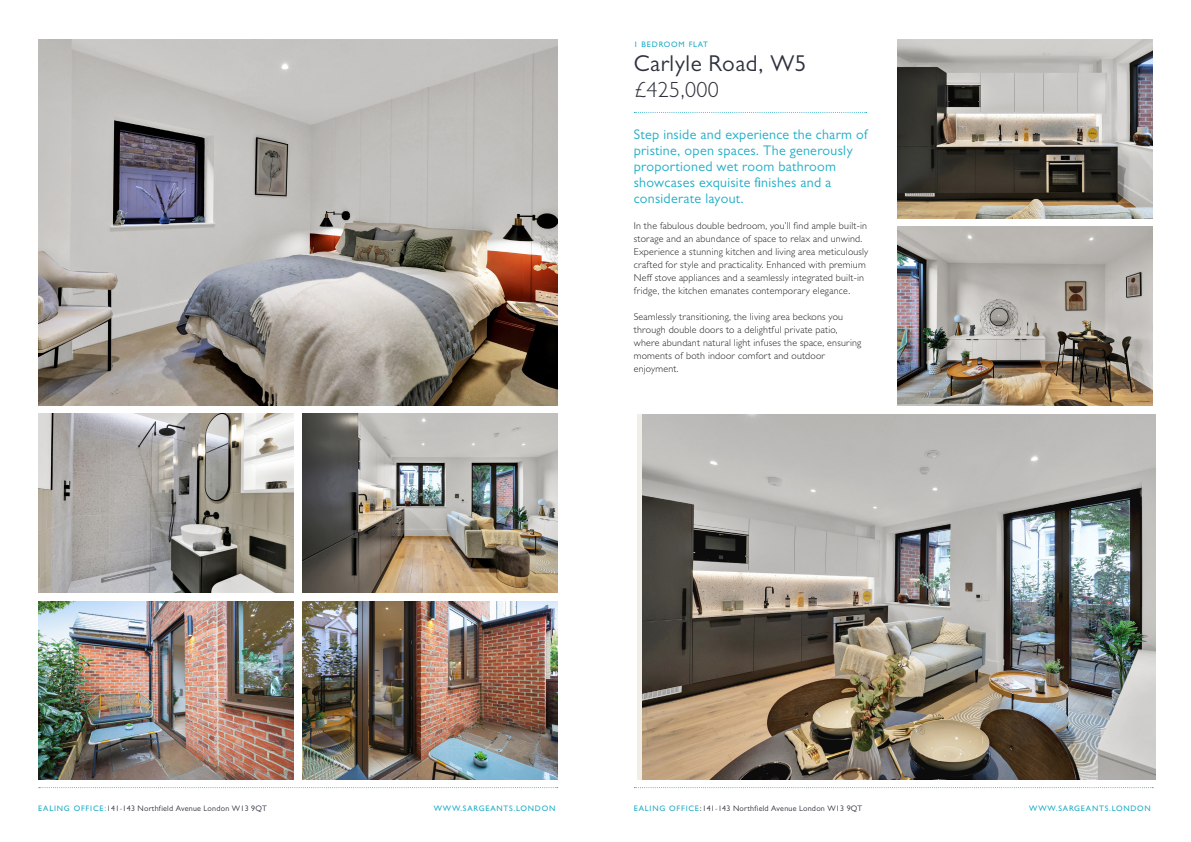
<style>
.page{position:relative;width:1191px;height:842px;background:#fff}
.page>*{position:absolute;margin:0;border:0;box-sizing:border-box;transform-origin:0 0}
.t1{font:23px "Gill Sans MT Pro";letter-spacing:.02em;color:#2e323d}
.t2{font:300 22px "Gill Sans MT Std";letter-spacing:.02em;color:#2e323d}
.t3{font:14px/16px "Gill Sans MT Pro";letter-spacing:.02em;color:#20adc6}
.t4{font:300 10px/13px "Gill Sans MT Std";letter-spacing:.02em;color:#231f20}
.t5{font:8px "Gill Sans MT Pro";letter-spacing:.03em;color:#2e323d}
.t6{font:500 8px "Gill Sans MT Std";letter-spacing:.1em;color:#20adc6}
.s1{font-family:"Gill Sans MT Std";font-weight:500;color:#20adc6}
.s2{font-family:"Gill Sans MT Std";font-weight:500}
</style>
<div class="page">
<svg style="left:634px;top:787px;width:519px;height:1px"></svg>
<svg style="left:39px;top:787px;width:519px;height:1px"></svg>
<img style="left:642px;top:414px;width:513px;height:366px">
<img style="left:897px;top:40px;width:255px;height:178px">
<img style="left:897px;top:227px;width:255px;height:178px">
<img style="left:38px;top:601px;width:256px;height:178px">
<img style="left:38px;top:414px;width:255px;height:178px">
<img style="left:38px;top:40px;width:519px;height:365px">
<img style="left:302px;top:414px;width:255px;height:178px">
<img style="left:302px;top:601px;width:255px;height:179px">
<svg style="left:634px;top:112px;width:232px;height:1px"></svg>
<p class="t6" style="left:634px;top:40px;width:76px">1 BEDROOM FLAT</p>
<p class="t1" style="left:634px;top:50px;width:174px">Carlyle Road, W5</p>
<p class="t2" style="left:634px;top:77px;width:87px">£425,000</p>
<p class="t3" style="left:634px;top:126px;width:235px">Step inside and experience the charm of pristine, open spaces. The generously proportioned wet room bathroom showcases exquisite finishes and a considerate layout.</p>
<p class="t4" style="left:634px;top:219px;width:236px">In the fabulous double bedroom, you’ll find ample built-in storage and an abundance of space to relax and unwind.<br>Experience a stunning kitchen and living area meticulously crafted for style and practicality. Enhanced with premium Neff stove appliances and a seamlessly integrated built-in fridge, the kitchen emanates contemporary elegance.</p>
<p class="t4" style="left:634px;top:310px;width:229px">Seamlessly transitioning, the living area beckons you through double doors to a delightful private patio, where abundant natural light infuses the space, ensuring moments of both indoor comfort and outdoor enjoyment.</p>
<p class="t5" style="left:38px;top:803px;width:230px"><span class="s1">EALING OFFICE:</span>141-143 Northfield Avenue London W13 9QT</p>
<p class="t6" style="left:434px;top:803px;width:123px">WWW.SARGEANTS.LONDON</p>
<p class="t5" style="left:634px;top:803px;width:230px"><span class="s1">EALING OFFICE</span><span class="s2">:</span>141-143 Northfield Avenue London W13 9QT</p>
<p class="t6" style="left:1029px;top:803px;width:123px">WWW.SARGEANTS.LONDON</p>
</div>
